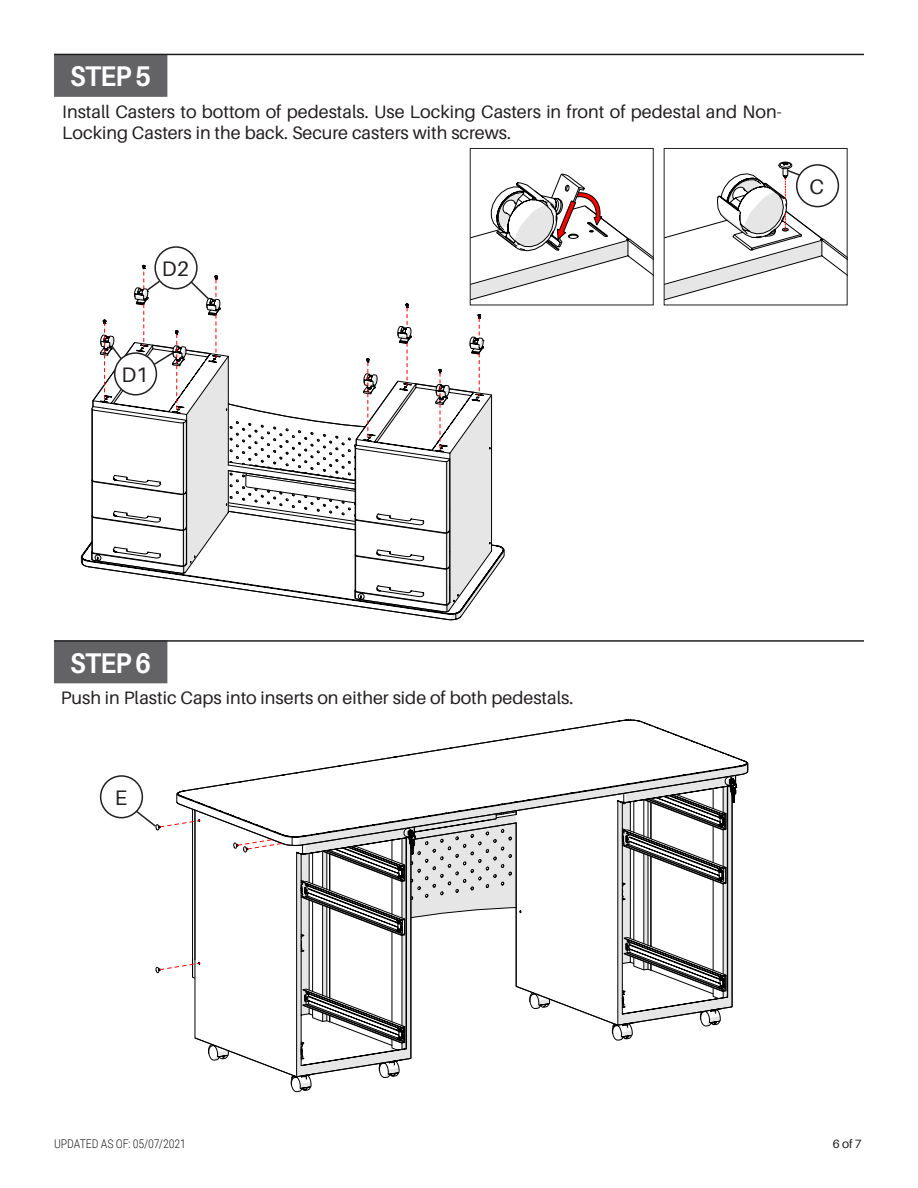
<style>
.page{position:relative;width:918px;height:1188px;background:#fff}
.page>*{position:absolute;margin:0;border:0;box-sizing:border-box;transform-origin:0 0}
.Section_Title_Headin{font:700 28.5px "Aileron";letter-spacing:-.025em;color:#fff;scale:.9 1}
.t1{font:21px "Aileron";color:#231f20}
.t2{font:18px/21.6px "Aileron";color:#231f20}
.Version{font:300 12px "Roboto Condensed";letter-spacing:-.005em;color:#231f20}
.parts_needed_center{font:12px "Aileron";color:#231f20}
</style>
<div class="page">
<div style="left:54px;top:54px;width:113px;height:43px;background:#636366;border:2px solid #636366"></div>
<hr style="left:54px;top:54px;width:810px;height:1px;background:#231f20">
<div style="left:54px;top:640px;width:113px;height:43px;background:#636366"></div>
<hr style="left:54px;top:640px;width:810px;height:2px;background:#231f20">
<div style="left:470px;top:148px;width:184px;height:157px;border:1px solid #231f20"></div>
<svg style="left:81px;top:169px;width:572px;height:452px"></svg>
<svg style="left:664px;top:159px;width:183px;height:146px"></svg>
<div style="left:115px;top:353px;width:41px;height:42px;background:#fff;border-radius:50%"></div>
<div style="left:114px;top:352px;width:43px;height:44px;border:2px solid #231f20;border-radius:50%"></div>
<div style="left:155px;top:247px;width:42px;height:42px;background:#fff;border-radius:50%"></div>
<div style="left:154px;top:246px;width:44px;height:43px;border:2px solid #231f20;border-radius:50%"></div>
<svg style="left:529px;top:990px;width:21px;height:20px"></svg>
<svg style="left:176px;top:719px;width:573px;height:92px"></svg>
<svg style="left:612px;top:771px;width:132px;height:270px"></svg>
<svg style="left:194px;top:809px;width:222px;height:266px"></svg>
<svg style="left:208px;top:1041px;width:21px;height:23px"></svg>
<svg style="left:290px;top:811px;width:227px;height:282px"></svg>
<svg style="left:134px;top:809px;width:149px;height:165px"></svg>
<div style="left:101px;top:776px;width:41px;height:42px;background:#fff;border-radius:50%"></div>
<div style="left:100px;top:775px;width:43px;height:43px;border:2px solid #231f20;border-radius:50%"></div>
<p class="Section_Title_Headin" style="left:70px;top:61px;width:92px">STEP 5</p>
<p class="t2" style="left:62px;top:101px;width:721px">Install Casters to bottom of pedestals. Use Locking Casters in front of pedestal and Non-<br>Locking Casters in the back. Secure casters with screws.</p>
<p class="t1" style="left:162px;top:257px;width:29px">D2</p>
<p class="t1" style="left:810px;top:175px;width:16px">C</p>
<p class="t1" style="left:121px;top:363px;width:29px">D1</p>
<p class="Section_Title_Headin" style="left:70px;top:647px;width:92px">STEP 6</p>
<p class="t2" style="left:61px;top:687px;width:514px">Push in Plastic Caps into inserts on either side of both pedestals.</p>
<p class="t1" style="left:115px;top:786px;width:14px">E</p>
<p class="Version" style="left:54px;top:1135px;width:134px">UPDATED AS OF: 05/07/2021</p>
<p class="parts_needed_center" style="left:833px;top:1137px;width:31px">6 of 7</p>
</div>
